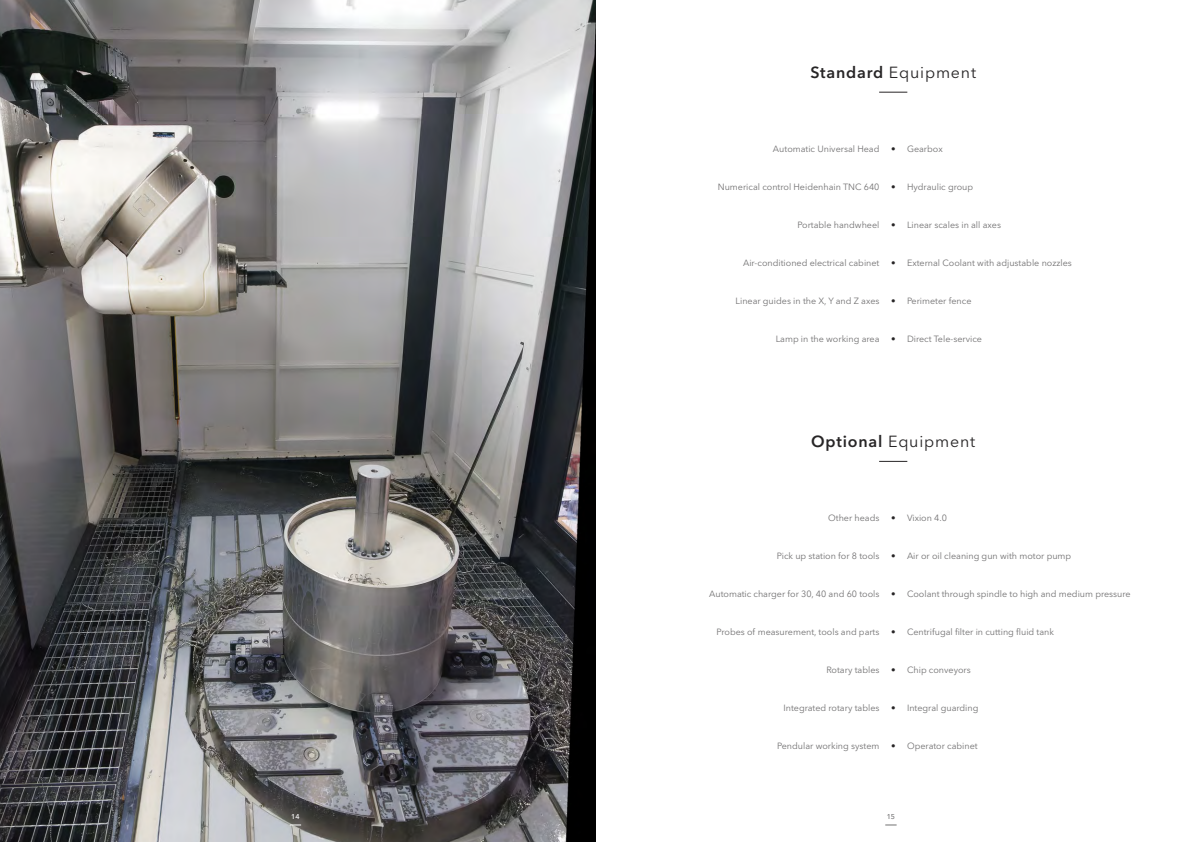
<style>
.page{position:relative;width:1191px;height:842px;background:#fff}
.page>*{position:absolute;margin:0;border:0;box-sizing:border-box;transform-origin:0 0}
.t1{font:16px "Avenir Next";letter-spacing:.05em;color:#272526}
.t2{font:9px "Avenir Next";color:#727172}
.t3{font:9px "Avenir Next";color:#272526}
.t4{font:500 7px "Avenir Next";color:#fff}
.t5{font:500 7px "Avenir Next";color:#727172}
.s1{font-weight:600}
</style>
<div class="page">
<img style="left:0;top:0;width:595px;height:842px">
<svg style="left:879px;top:92px;width:28px;height:1px"></svg>
<svg style="left:879px;top:461px;width:28px;height:1px"></svg>
<h1 class="t1" style="left:810px;top:65px;width:167px"><span class="s1">Standard</span> Equipment</h1>
<p class="t2" style="left:773px;top:145px;width:108px">Automatic Universal Head</p>
<p class="t2" style="left:718px;top:183px;width:163px">Numerical control Heidenhain TNC 640</p>
<p class="t2" style="left:797px;top:221px;width:83px">Portable handwheel</p>
<p class="t2" style="left:743px;top:259px;width:138px">Air-conditioned electrical cabinet</p>
<p class="t2" style="left:735px;top:297px;width:145px">Linear guides in the X, Y and Z axes</p>
<p class="t2" style="left:775px;top:335px;width:105px">Lamp in the working area</p>
<p class="t3" style="left:891px;top:145px;width:6px">•</p>
<p class="t3" style="left:891px;top:183px;width:6px">•</p>
<p class="t3" style="left:891px;top:221px;width:6px">•</p>
<p class="t3" style="left:891px;top:259px;width:6px">•</p>
<p class="t3" style="left:891px;top:297px;width:6px">•</p>
<p class="t3" style="left:891px;top:335px;width:6px">•</p>
<p class="t2" style="left:907px;top:145px;width:37px">Gearbox</p>
<p class="t2" style="left:907px;top:183px;width:68px">Hydraulic group</p>
<p class="t2" style="left:907px;top:221px;width:95px">Linear scales in all axes</p>
<p class="t2" style="left:907px;top:259px;width:166px">External Coolant with adjustable nozzles</p>
<p class="t2" style="left:907px;top:297px;width:66px">Perimeter fence</p>
<p class="t2" style="left:907px;top:335px;width:77px">Direct Tele-service</p>
<h1 class="t1" style="left:811px;top:435px;width:165px"><span class="s1">Optional</span> Equipment</h1>
<p class="t2" style="left:828px;top:514px;width:53px">Other heads</p>
<p class="t2" style="left:777px;top:552px;width:104px">Pick up station for 8 tools</p>
<p class="t2" style="left:709px;top:590px;width:172px">Automatic charger for 30, 40 and 60 tools</p>
<p class="t2" style="left:716px;top:628px;width:164px">Probes of measurement, tools and parts</p>
<p class="t2" style="left:826px;top:666px;width:55px">Rotary tables</p>
<p class="t2" style="left:783px;top:704px;width:98px">Integrated rotary tables</p>
<p class="t2" style="left:777px;top:742px;width:104px">Pendular working system</p>
<p class="t3" style="left:891px;top:514px;width:6px">•</p>
<p class="t3" style="left:891px;top:552px;width:6px">•</p>
<p class="t3" style="left:891px;top:590px;width:6px">•</p>
<p class="t3" style="left:891px;top:628px;width:6px">•</p>
<p class="t3" style="left:891px;top:666px;width:6px">•</p>
<p class="t3" style="left:891px;top:704px;width:6px">•</p>
<p class="t3" style="left:891px;top:742px;width:6px">•</p>
<p class="t2" style="left:907px;top:514px;width:42px">Vixion 4.0</p>
<p class="t2" style="left:907px;top:552px;width:166px">Air or oil cleaning gun with motor pump</p>
<p class="t2" style="left:907px;top:590px;width:225px">Coolant through spindle to high and medium pressure</p>
<p class="t2" style="left:907px;top:628px;width:148px">Centrifugal filter in cutting fluid tank</p>
<p class="t2" style="left:907px;top:666px;width:65px">Chip conveyors</p>
<p class="t2" style="left:907px;top:704px;width:73px">Integral guarding</p>
<p class="t2" style="left:907px;top:742px;width:72px">Operator cabinet</p>
<p class="t4" style="left:291px;top:813px;width:10px">14</p>
<p class="t5" style="left:886px;top:813px;width:10px">15</p>
</div>
